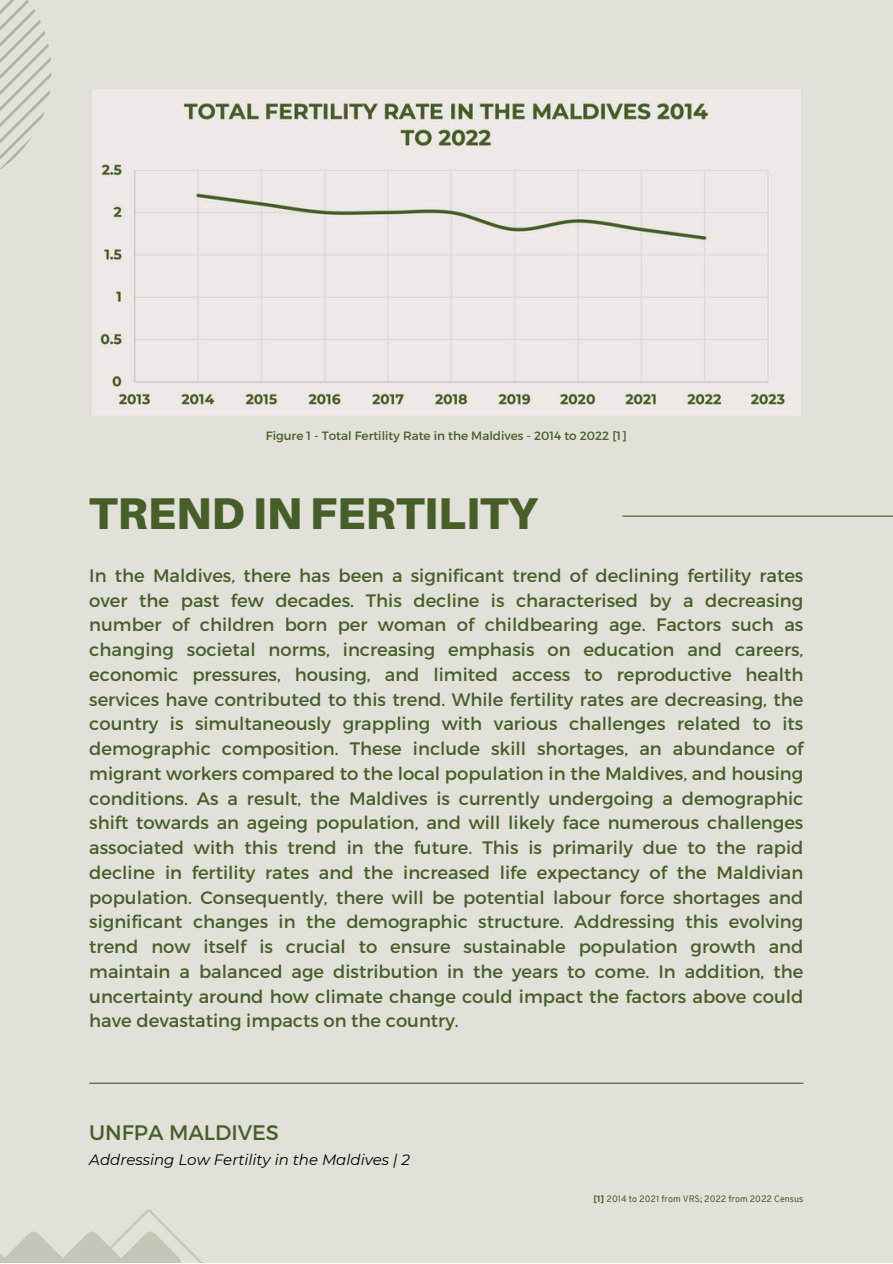
<style>
.page{position:relative;width:893px;height:1264px;background:#fff}
.page>*{position:absolute;margin:0;border:0;box-sizing:border-box;transform-origin:0 0}
.t1{font:900 44.55px "Aileron";color:#465e28}
.t2{font:21px "Montserrat";color:#465e28}
.t3{font:18px/24.8px "Montserrat";color:#465e28;text-align:justify}
.t4{font:italic 15px "Montserrat";color:#000}
.t5{font:12px "Montserrat";color:#465e28}
.t6{font:9px "Overpass";color:#465e28}
.s1{font-weight:800}
</style>
<div class="page">
<div style="left:0;top:0;width:892px;height:1262px;background:#e1e0d9"></div>
<img style="left:92px;top:89px;width:709px;height:326px">
<hr style="left:622px;top:515px;width:270px;height:1px;background:#465e28">
<svg style="left:0;top:0;width:51px;height:170px"></svg>
<svg style="left:0;top:1209px;width:202px;height:53px"></svg>
<hr style="left:89px;top:1082px;width:714px;height:1px;background:#465e28">
<p class="t5" style="left:266px;top:428px;width:362px">Figure 1 - Total Fertility Rate in the Maldives - 2014 to 2022 [1]</p>
<p class="t1" style="left:89px;top:486px;width:450px">TREND IN FERTILITY</p>
<p class="t3" style="left:89px;top:562px;width:715px">In the Maldives, there has been a significant trend of declining fertility rates over the past few decades. This decline is characterised by a decreasing number of children born per woman of childbearing age. Factors such as changing societal norms, increasing emphasis on education and careers, economic pressures, housing, and limited access to reproductive health services have contributed to this trend. While fertility rates are decreasing, the country is simultaneously grappling with various challenges related to its demographic composition. These include skill shortages, an abundance of migrant workers compared to the local population in the Maldives, and housing conditions. As a result, the Maldives is currently undergoing a demographic shift towards an ageing population, and will likely face numerous challenges associated with this trend in the future. This is primarily due to the rapid decline in fertility rates and the increased life expectancy of the Maldivian population. Consequently, there will be potential labour force shortages and significant changes in the demographic structure. Addressing this evolving trend now itself is crucial to ensure sustainable population growth and maintain a balanced age distribution in the years to come. In addition, the uncertainty around how climate change could impact the factors above could have devastating impacts on the country.</p>
<p class="t2" style="left:89px;top:1118px;width:191px">UNFPA MALDIVES</p>
<p class="t4" style="left:89px;top:1150px;width:322px">Addressing Low Fertility in the Maldives | 2</p>
<p class="t6" style="left:593px;top:1195px;width:211px"><span class="s1">[1]</span> 2014 to 2021 from VRS; 2022 from 2022 Census</p>
</div>
